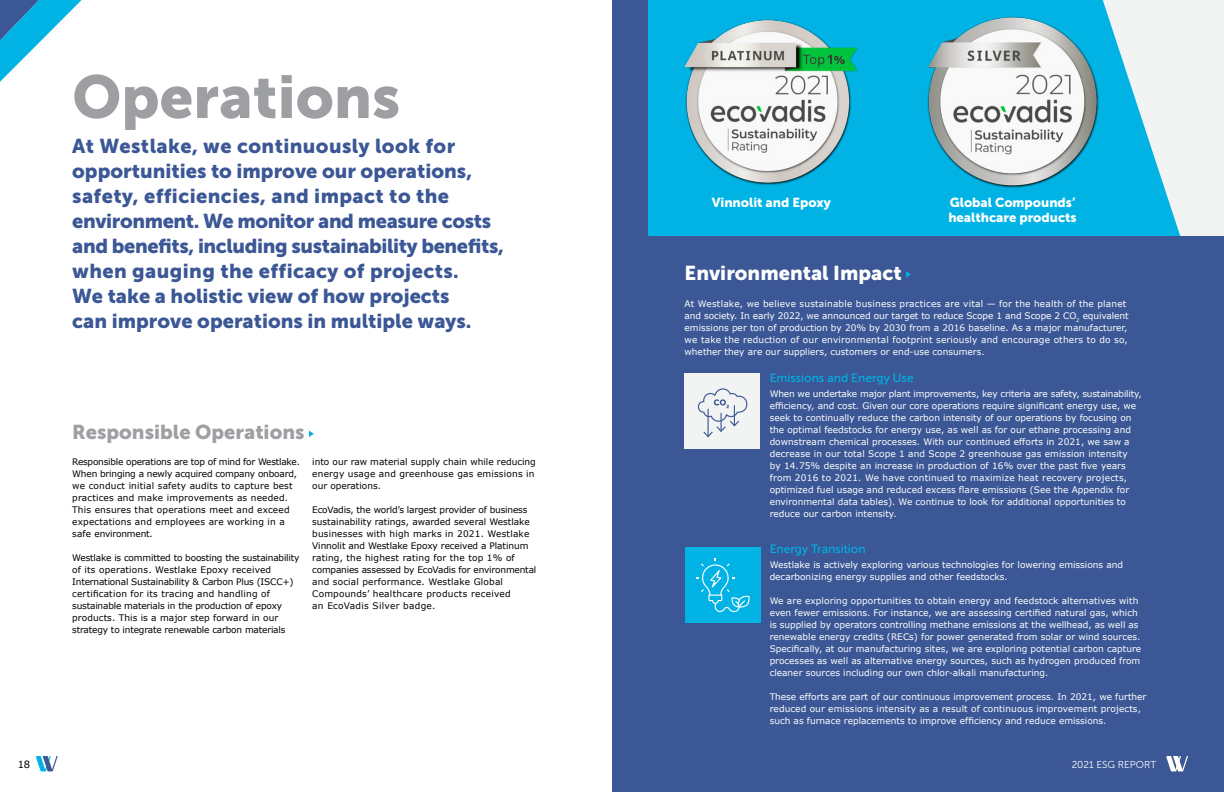
<style>
.page{position:relative;width:1224px;height:792px;background:#fff}
.page>*{position:absolute;margin:0;border:0;box-sizing:border-box;transform-origin:0 0}
.t1{font:60px "Museo Sans 900";color:#9d9fa2}
.t2{font:20px/25px "Museo Sans 900";color:#3b5795}
.t3{font:20px "Museo Sans 900";color:#9d9fa2}
.t4{font:20px "Museo Sans 900";color:#fff}
.t5{font:13px/15px "Museo Sans 900";color:#fff}
.t6{font:12px "Museo Sans 500";color:#00b3e4}
.t7{font:10px "Museo Sans 300";color:#fff}
.t8{font:10px "Verdana";color:#000}
.t9{font:9px/12px "Verdana";color:#fff}
.t10{font:9px/12px "Verdana";color:#000}
.t11{font:9px/12px "Verdana";letter-spacing:-.02em;color:#000}
.t12{font:9px/12px "Verdana";letter-spacing:.02em;color:#000}
</style>
<div class="page">
<svg style="left:36px;top:756px;width:22px;height:15px"></svg>
<div style="left:612px;top:0;width:612px;height:792px;background:#3b5795"></div>
<svg style="left:309px;top:431px;width:5px;height:6px"></svg>
<svg style="left:906px;top:271px;width:5px;height:7px"></svg>
<div style="left:648px;top:0;width:576px;height:236px;background:#00b3e4"></div>
<svg style="left:1102px;top:0;width:122px;height:236px"></svg>
<div style="left:685px;top:373px;width:75px;height:75px;background:#f2f3f3"></div>
<div style="left:685px;top:547px;width:75px;height:76px;background:#00b3e4"></div>
<svg style="left:698px;top:388px;width:50px;height:49px"></svg>
<svg style="left:696px;top:558px;width:54px;height:54px"></svg>
<svg style="left:0;top:0;width:82px;height:82px"></svg>
<img style="left:685px;top:19px;width:173px;height:166px">
<img style="left:927px;top:16px;width:172px;height:172px">
<svg style="left:1166px;top:756px;width:22px;height:15px"></svg>
<h1 class="t1" style="left:72px;top:63px;width:330px">Operations</h1>
<p class="t2" style="left:72px;top:133px;width:433px">At Westlake, we continuously look for opportunities to improve our operations, safety, efficiencies, and impact to the environment. We monitor and measure costs and benefits, including sustainability benefits, when gauging the efficacy of projects.<br>We take a holistic view of how projects<br>can improve operations in multiple ways.</p>
<h2 class="t3" style="left:72px;top:420px;width:234px">Responsible Operations</h2>
<p class="t12" style="left:72px;top:456px;width:229px">Responsible operations are top of mind for Westlake.<br>When bringing a newly acquired company onboard, we conduct initial safety audits to capture best practices and make improvements as needed.<br>This ensures that operations meet and exceed expectations and employees are working in a safe environment.</p>
<p class="t11" style="left:72px;top:552px;width:229px">Westlake is committed to boosting the sustainability of its operations. Westlake Epoxy received International Sustainability &amp; Carbon Plus (ISCC+) certification for its tracing and handling of sustainable materials in the production of epoxy products. This is a major step forward in our strategy to integrate renewable carbon materials</p>
<p class="t10" style="left:312px;top:456px;width:225px">into our raw material supply chain while reducing energy usage and greenhouse gas emissions in our operations.</p>
<p class="t10" style="left:312px;top:504px;width:226px">EcoVadis, the world’s largest provider of business sustainability ratings, awarded several Westlake businesses with high marks in 2021. Westlake Vinnolit and Westlake Epoxy received a Platinum rating, the highest rating for the top 1% of companies assessed by EcoVadis for environmental and social performance. Westlake Global Compounds’ healthcare products received<br>an EcoVadis Silver badge.</p>
<p class="t8" style="left:18px;top:758px;width:14px">18</p>
<h3 class="t5" style="left:712px;top:195px;width:121px">Vinnolit and Epoxy</h3>
<h3 class="t5" style="left:948px;top:195px;width:130px">Global Compounds’ healthcare products</h3>
<h2 class="t4" style="left:685px;top:261px;width:219px">Environmental Impact</h2>
<p class="t9" style="left:685px;top:297px;width:446px">At Westlake, we believe sustainable business practices are vital — for the health of the planet and society. In early 2022, we announced our target to reduce Scope 1 and Scope 2 CO<sub>2</sub> equivalent emissions per ton of production by 20% by 2030 from a 2016 baseline. As a major manufacturer, we take the reduction of our environmental footprint seriously and encourage others to do so, whether they are our suppliers, customers or end-use consumers.</p>
<h3 class="t6" style="left:770px;top:371px;width:145px">Emissions and Energy Use</h3>
<p class="t9" style="left:770px;top:388px;width:374px">When we undertake major plant improvements, key criteria are safety, sustainability, efficiency, and cost. Given our core operations require significant energy use, we seek to continually reduce the carbon intensity of our operations by focusing on the optimal feedstocks for energy use, as well as for our ethane processing and downstream chemical processes. With our continued efforts in 2021, we saw a decrease in our total Scope 1 and Scope 2 greenhouse gas emission intensity<br>by 14.75% despite an increase in production of 16% over the past five years from 2016 to 2021. We have continued to maximize heat recovery projects, optimized fuel usage and reduced excess flare emissions (See the Appendix for environmental data tables). We continue to look for additional opportunities to reduce our carbon intensity.</p>
<h3 class="t6" style="left:770px;top:542px;width:98px">Energy Transition</h3>
<p class="t9" style="left:770px;top:559px;width:355px">Westlake is actively exploring various technologies for lowering emissions and decarbonizing energy supplies and other feedstocks.</p>
<p class="t9" style="left:770px;top:595px;width:373px">We are exploring opportunities to obtain energy and feedstock alternatives with even fewer emissions. For instance, we are assessing certified natural gas, which is supplied by operators controlling methane emissions at the wellhead, as well as renewable energy credits (RECs) for power generated from solar or wind sources.<br>Specifically, at our manufacturing sites, we are exploring potential carbon capture processes as well as alternative energy sources, such as hydrogen produced from cleaner sources including our own chlor-alkali manufacturing.</p>
<p class="t9" style="left:770px;top:691px;width:378px">These efforts are part of our continuous improvement process. In 2021, we further reduced our emissions intensity as a result of continuous improvement projects, such as furnace replacements to improve efficiency and reduce emissions.</p>
<p class="t7" style="left:1072px;top:759px;width:86px">2021 ESG REPORT</p>
</div>
